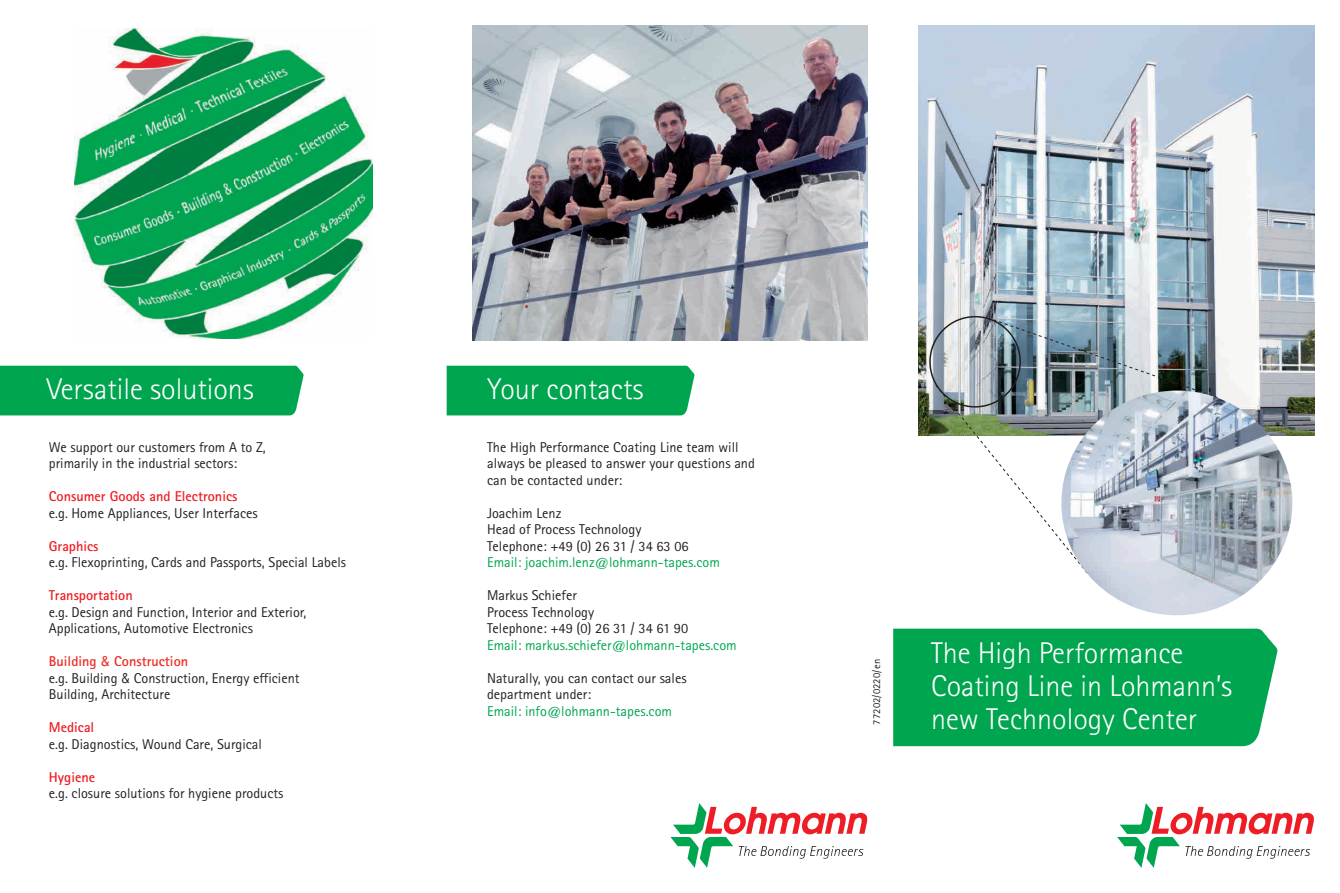
<style>
.page{position:relative;width:1340px;height:893px;background:#fff}
.page>*{position:absolute;margin:0;border:0;box-sizing:border-box;transform-origin:0 0}
.t1{font:300 30px/33px "Rotis Sans Serif";color:#fff}
.t2{font:14.25px/16.5px "Rotis Sans Serif";color:#231f20}
.t3{font:14.25px "Rotis Sans Serif";color:#00a54f}
.t4{font:700 14.25px "Rotis Sans Serif";color:#ee1d23}
.t5{font:10.5px "Rotis Sans Serif";letter-spacing:.02em;color:#231f20}
.s1{font-weight:700;color:#ee2a23}
.s2{font-family:"Lohmann&Bold";color:#ee2a23}
.s3{font-family:"Lohmann&Regular"}
.s4{color:#00a54f}
.s5{color:#00a750}
</style>
<div class="page">
<img style="left:74px;top:28px;width:299px;height:310px">
<img style="left:472px;top:25px;width:395px;height:315px">
<div style="left:446px;top:366px;width:248px;height:49px;background:#00a54f"></div>
<div style="left:0;top:366px;width:303px;height:49px;background:#00a54f"></div>
<img style="left:918px;top:26px;width:396px;height:409px">
<svg style="left:1117px;top:803px;width:196px;height:65px"></svg>
<svg style="left:670px;top:803px;width:197px;height:65px"></svg>
<img style="left:934px;top:319px;width:284px;height:222px">
<div style="left:929px;top:316px;width:91px;height:92px;border:2px solid #231f20;border-radius:50%"></div>
<img style="left:1061px;top:391px;width:231px;height:224px">
<div style="left:893px;top:629px;width:384px;height:117px;background:#00a54f"></div>
<h1 class="t1" style="left:47px;top:373px;width:209px">Versatile solutions</h1>
<h1 class="t1" style="left:487px;top:373px;width:158px">Your contacts</h1>
<p class="t2" style="left:49px;top:438px;width:218px">We support our customers from A to Z, primarily in the industrial sectors:</p>
<p class="t4" style="left:49px;top:487px;width:190px">Consumer Goods and Electronics</p>
<p class="t2" style="left:49px;top:504px;width:210px">e.g. Home Appliances, User Interfaces</p>
<p class="t4" style="left:49px;top:537px;width:51px">Graphics</p>
<p class="t2" style="left:49px;top:554px;width:299px">e.g. Flexoprinting, Cards and Passports, Special Labels</p>
<p class="t4" style="left:49px;top:586px;width:85px">Transportation</p>
<p class="t2" style="left:49px;top:604px;width:259px">e.g. Design and Function, Interior and Exterior,<br>Applications, Automotive Electronics</p>
<p class="t2" style="left:49px;top:653px;width:252px"><span class="s1">Building</span> <span class="s2">&amp;</span> <span class="s1">Construction<br></span>e.g. Building <span class="s3">&amp;</span> Construction, Energy efficient<br>Building, Architecture</p>
<p class="t4" style="left:49px;top:718px;width:47px">Medical</p>
<p class="t2" style="left:49px;top:736px;width:214px">e.g. Diagnostics, Wound Care, Surgical</p>
<p class="t4" style="left:49px;top:768px;width:48px">Hygiene</p>
<p class="t2" style="left:49px;top:785px;width:236px">e.g. closure solutions for hygiene products</p>
<p class="t2" style="left:487px;top:438px;width:269px">The High Performance Coating Line team will always be pleased to answer your questions and can be contacted under:</p>
<p class="t2" style="left:487px;top:504px;width:203px">Joachim Lenz<br>Head of Process Technology<br>Telephone: +49 (0) 26 31 / 34 63 06</p>
<p class="t3" style="left:487px;top:554px;width:234px">Email: joachim.lenz@lohmann-tapes.com</p>
<p class="t2" style="left:487px;top:587px;width:251px">Markus Schiefer<br>Process Technology<br>Telephone: +49 (0) 26 31 / 34 61 90<br><span class="s4">Email:</span> <span class="s5">markus.schiefer@lohmann-tapes.com</span></p>
<p class="t2" style="left:487px;top:669px;width:201px">Naturally, you can contact our sales department under:</p>
<p class="t3" style="left:487px;top:702px;width:186px">Email: info@lohmann-tapes.com</p>
<p class="t5" style="left:870px;top:725px;width:67px;rotate:-90deg">77202/0220/en</p>
<h1 class="t1" style="left:931px;top:636px;width:303px">The High Performance<br>Coating Line in Lohmann’s new Technology Center</h1>
</div>
